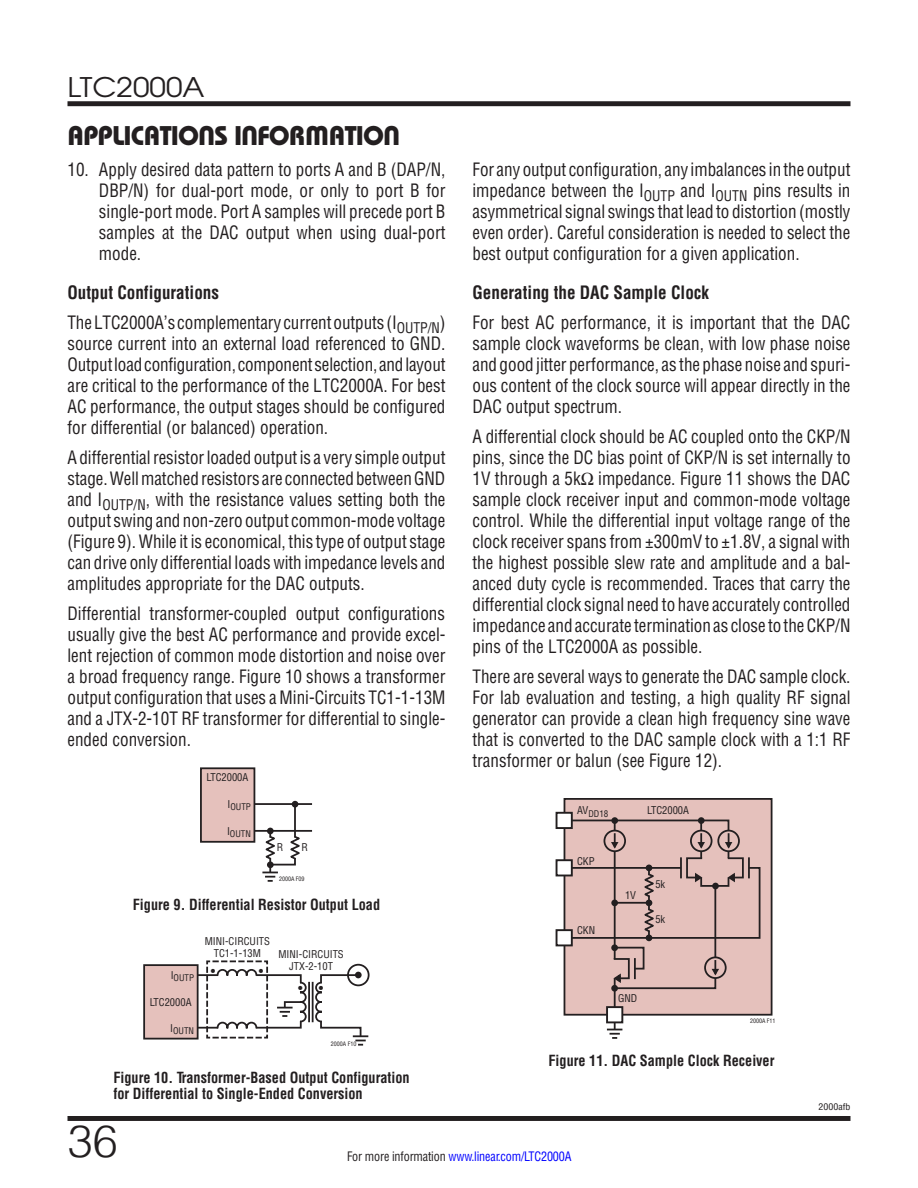
<style>
.page{position:relative;width:918px;height:1188px;background:#fff}
.page>*{position:absolute;margin:0;border:0;box-sizing:border-box;transform-origin:0 0}
.t1{font:300 45px "Helvetica";color:#231f20}
.t2{font:27px "Linear Bauhaus";letter-spacing:-.02em;color:#231f20}
.t3{font:27px "Avant Garde";color:#231f20;scale:1.1 1}
.t4{font:18px/21px "Linear Helv Cond";color:#231f20;text-align:justify;scale:.95 1}
.t5{font:700 18px "Linear Helv Cond";color:#231f20;scale:.95 1}
.t6{font:700 15px/16.5px "Linear Helv Cond";color:#231f20;scale:.95 1}
.t7{font:13.5px "Linear Helv Cond";color:#231f20}
.t8{font:12.75px "Linear Helv Cond";letter-spacing:-.015em;color:#00f;scale:.95 1}
.t9{font:10.5px/12px "Linear Helv Cond";color:#231f20;text-align:center}
.t10{font:9px "Linear Helv Cond";color:#231f20}
.t11{font:9px "Linear Helv Cond";color:#231f20;scale:1.1 1}
.t12{font:6px "Linear Helv Cond";color:#231f20}
.s1{font-weight:700}
.s2{color:#231f20}
</style>
<div class="page">
<div style="left:68px;top:101px;width:782px;height:5px;background:#231f20"></div>
<div style="left:68px;top:1116px;width:782px;height:5px;background:#231f20"></div>
<hr style="left:269px;top:831px;width:2px;height:41px;background:#231f20">
<div style="left:201px;top:768px;width:53px;height:74px;background:#e5c1bc"></div>
<div style="left:200px;top:767px;width:55px;height:76px;border:2px solid #231f20"></div>
<svg style="left:262px;top:872px;width:16px;height:10px"></svg>
<div style="left:267px;top:861px;width:7px;height:7px;background:#231f20;border-radius:50%"></div>
<svg style="left:265px;top:802px;width:35px;height:64px"></svg>
<hr style="left:255px;top:803px;width:57px;height:2px;background:#231f20">
<hr style="left:255px;top:830px;width:57px;height:2px;background:#231f20">
<div style="left:347px;top:964px;width:23px;height:22px;border:2px solid #231f20;border-radius:50%"></div>
<div style="left:355px;top:972px;width:7px;height:6px;background:#231f20;border-radius:50%"></div>
<div style="left:144px;top:965px;width:54px;height:74px;background:#e5c1bc"></div>
<div style="left:143px;top:964px;width:56px;height:76px;border:2px solid #231f20"></div>
<div style="left:197px;top:974px;width:105px;height:55px;border:2px solid #231f20"></div>
<svg style="left:315px;top:973px;width:53px;height:73px"></svg>
<hr style="left:308px;top:982px;width:2px;height:40px;background:#231f20">
<hr style="left:312px;top:982px;width:2px;height:40px;background:#231f20">
<svg style="left:205px;top:960px;width:64px;height:79px"></svg>
<svg style="left:277px;top:981px;width:30px;height:42px"></svg>
<div style="left:564px;top:799px;width:208px;height:216px;background:#e5c1bc"></div>
<div style="left:564px;top:798px;width:208px;height:218px;border:2px solid #231f20"></div>
<hr style="left:614px;top:822px;width:2px;height:213px;background:#231f20">
<svg style="left:607px;top:1029px;width:15px;height:10px"></svg>
<div style="left:557px;top:813px;width:15px;height:15px;background:#fff"></div>
<div style="left:556px;top:812px;width:17px;height:17px;border:2px solid #231f20"></div>
<div style="left:556px;top:859px;width:17px;height:17px;border:2px solid #231f20"></div>
<div style="left:556px;top:929px;width:17px;height:17px;border:2px solid #231f20"></div>
<div style="left:607px;top:1007px;width:15px;height:15px;background:#fff"></div>
<div style="left:606px;top:1006px;width:17px;height:17px;border:2px solid #231f20"></div>
<svg style="left:562px;top:819px;width:199px;height:171px"></svg>
<h2 class="t3" style="left:68px;top:70px;width:126px">LTC2000A</h2>
<h2 class="t2" style="left:68px;top:119px;width:334px">APPLICATIONS INFORMATION</h2>
<p class="t4" style="left:99px;top:159px;width:366px;text-indent:-31px">10. Apply desired data pattern to ports A and B (DAP/N, DBP/N) for dual-port mode, or only to port B for single-port mode. Port A samples will precede port B samples at the DAC output when using dual-port mode.</p>
<p class="t4" style="left:68px;top:278px;width:399px;line-height:30px"><span class="s1">Output Configurations<br></span>The LTC2000A’s complementary current outputs (I<sub>OUTP/N</sub>)</p>
<p class="t4" style="left:68px;top:333px;width:399px">source current into an external load referenced to GND.<br>Output load configuration, component selection, and layout are critical to the performance of the LTC2000A. For best AC performance, the output stages should be configured for differential (or balanced) operation.</p>
<p class="t4" style="left:68px;top:447px;width:399px">A differential resistor loaded output is a very simple output stage. Well matched resistors are connected between GND and I<sub>OUTP/N</sub>, with the resistance values setting both the output swing and non-zero output common-mode voltage (Figure 9). While it is economical, this type of output stage can drive only differential loads with impedance levels and amplitudes appropriate for the DAC outputs.</p>
<p class="t4" style="left:68px;top:603px;width:399px">Differential transformer-coupled output configurations usually give the best AC performance and provide excel&shy;lent rejection of common mode distortion and noise over a broad frequency range. Figure 10 shows a transformer output configuration that uses a Mini-Circuits TC1-1-13M and a JTX-2-10T RF transformer for differential to single&shy;ended conversion.</p>
<p class="t9" style="left:207px;top:772px;width:43px">LTC2000A</p>
<p class="t10" style="left:228px;top:801px;width:25px"><sup>I</sup>OUTP</p>
<p class="t10" style="left:227px;top:828px;width:25px"><sup>I</sup>OUTN</p>
<p class="t9" style="left:277px;top:842px;width:8px">R</p>
<p class="t9" style="left:302px;top:842px;width:8px">R</p>
<p class="t12" style="left:279px;top:875px;width:27px">2000A F09</p>
<p class="t6" style="left:133px;top:896px;width:262px">Figure 9. Differential Resistor Output Load</p>
<p class="t10" style="left:171px;top:972px;width:25px"><sup>I</sup>OUTP</p>
<p class="t9" style="left:150px;top:996px;width:43px">LTC2000A</p>
<p class="t10" style="left:170px;top:1025px;width:25px"><sup>I</sup>OUTN</p>
<p class="t9" style="left:205px;top:935px;width:67px">MINI-CIRCUITS<br>TC1-1-13M</p>
<p class="t7" style="left:211px;top:962px;width:6px">•</p>
<p class="t7" style="left:259px;top:962px;width:6px">•</p>
<p class="t9" style="left:278px;top:948px;width:67px">MINI-CIRCUITS<br>JTX-2-10T</p>
<p class="t7" style="left:298px;top:979px;width:27px">• •</p>
<p class="t12" style="left:331px;top:1040px;width:27px">2000A F10</p>
<p class="t6" style="left:113px;top:1069px;width:313px">Figure 10. Transformer-Based Output Configuration for Differential to Single-Ended Conversion</p>
<p class="t4" style="left:472px;top:159px;width:399px">For any output configuration, any imbalances in the output impedance between the I<sub>OUTP</sub> and I<sub>OUTN</sub> pins results in asymmetrical signal swings that lead to distortion (mostly even order). Careful consideration is needed to select the best output configuration for a given application.</p>
<p class="t5" style="left:472px;top:282px;width:251px">Generating the DAC Sample Clock</p>
<p class="t4" style="left:472px;top:312px;width:399px">For best AC performance, it is important that the DAC sample clock waveforms be clean, with low phase noise and good jitter performance, as the phase noise and spuri&shy;ous content of the clock source will appear directly in the DAC output spectrum.</p>
<p class="t4" style="left:473px;top:426px;width:399px">A differential clock should be AC coupled onto the CKP/N pins, since the DC bias point of CKP/N is set internally to 1V through a 5kΩ impedance. Figure 11 shows the DAC sample clock receiver input and common-mode voltage control. While the differential input voltage range of the clock receiver spans from ±300mV to ±1.8V, a signal with the highest possible slew rate and amplitude and a bal&shy;anced duty cycle is recommended. Traces that carry the differential clock signal need to have accurately controlled impedance and accurate termination as close to the CKP/N pins of the LTC2000A as possible.</p>
<p class="t4" style="left:473px;top:666px;width:399px">There are several ways to generate the DAC sample clock.<br>For lab evaluation and testing, a high quality RF signal generator can provide a clean high frequency sine wave that is converted to the DAC sample clock with a 1:1 RF transformer or balun (see Figure 12).</p>
<p class="t10" style="left:577px;top:808px;width:33px"><sup>AV</sup>DD18</p>
<p class="t9" style="left:577px;top:855px;width:19px">CKP</p>
<p class="t9" style="left:577px;top:925px;width:20px">CKN</p>
<p class="t9" style="left:647px;top:804px;width:43px">LTC2000A</p>
<p class="t9" style="left:625px;top:889px;width:13px">1V</p>
<p class="t9" style="left:655px;top:878px;width:11px">5k</p>
<p class="t9" style="left:655px;top:913px;width:11px">5k</p>
<p class="t9" style="left:618px;top:992px;width:21px">GND</p>
<p class="t12" style="left:750px;top:1017px;width:27px">2000A F11</p>
<p class="t6" style="left:548px;top:1052px;width:239px">Figure 11. DAC Sample Clock Receiver</p>
<p class="t11" style="left:819px;top:1102px;width:30px">2000afb</p>
<h1 class="t1" style="left:68px;top:1103px;width:52px">36</h1>
<p class="t8" style="left:347px;top:1148px;width:238px"><span class="s2">For more information</span> www.linear.com/LTC2000A</p>
</div>
